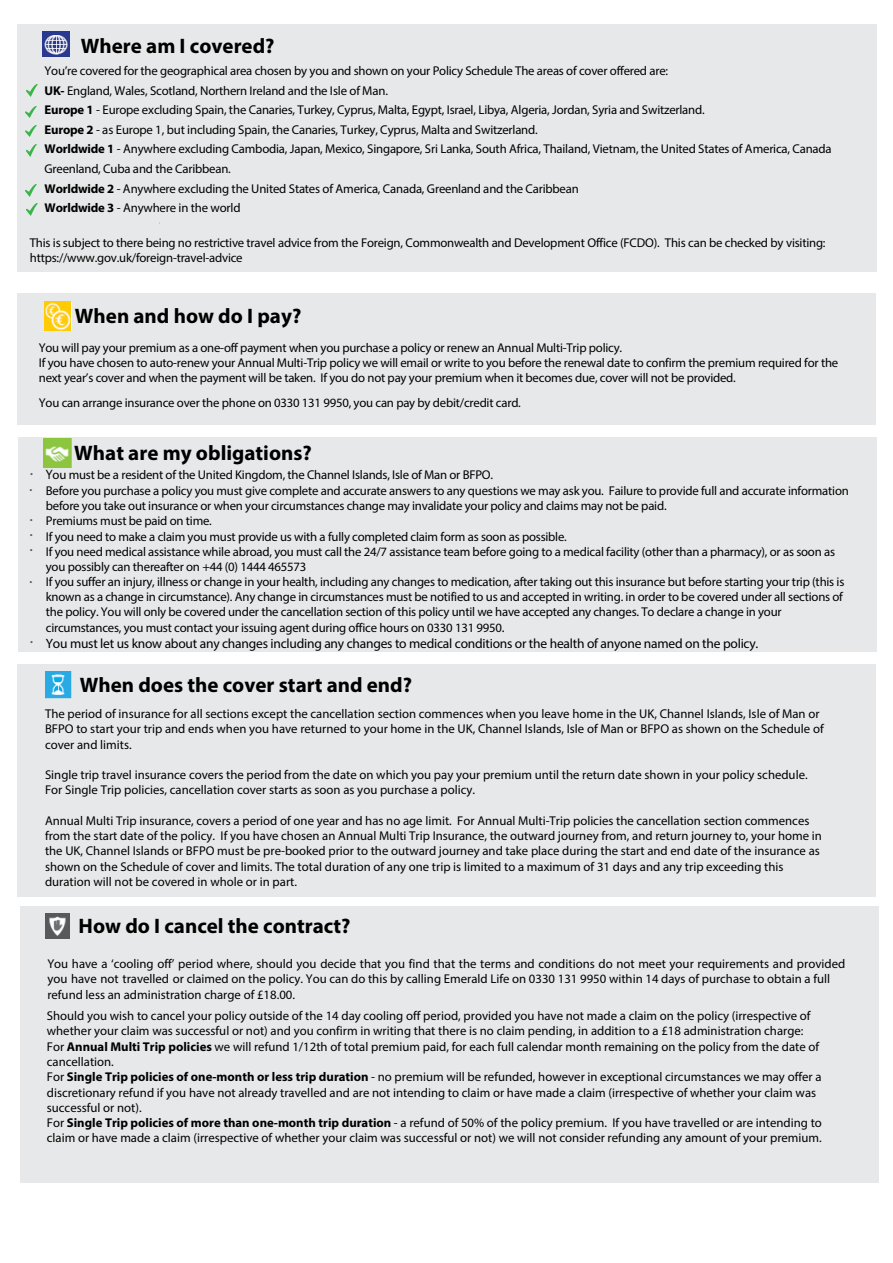
<style>
.page{position:relative;width:893px;height:1263px;background:#fff}
.page>*{position:absolute;margin:0;border:0;box-sizing:border-box;transform-origin:0 0}
.t1{font:700 21px "Myriad Pro";color:#000}
.t2{font:14.25px/29.1px "Proba Pro";color:#575756}
.t3{font:13.5px "Myriad Pro";letter-spacing:-.015em;color:#000}
.t4{font:12.75px/15.3px "Myriad Pro";color:#000}
.s1{font-weight:700}
.s2{font-family:"Proba Pro";font-size:14.25px;color:#575756}
.s3{font-family:"Arial Narrow"}
.s4{font-size:13.5px}
</style>
<div class="page">
<div style="left:17px;top:24px;width:860px;height:247px;background:#e7e8e9"></div>
<div style="left:18px;top:438px;width:859px;height:214px;background:#e7e8e9"></div>
<div style="left:17px;top:293px;width:859px;height:132px;background:#e7e8e9"></div>
<div style="left:17px;top:664px;width:859px;height:232px;background:#e7e8e9"></div>
<div style="left:20px;top:906px;width:858px;height:277px;background:#e7e8e9"></div>
<img style="left:43px;top:438px;width:29px;height:29px">
<img style="left:44px;top:302px;width:28px;height:28px">
<img style="left:42px;top:31px;width:27px;height:25px">
<img style="left:45px;top:672px;width:27px;height:26px">
<img style="left:45px;top:914px;width:25px;height:24px">
<svg style="left:26px;top:106px;width:10px;height:12px"></svg>
<svg style="left:26px;top:125px;width:11px;height:12px"></svg>
<svg style="left:26px;top:145px;width:11px;height:12px"></svg>
<svg style="left:26px;top:185px;width:11px;height:11px"></svg>
<svg style="left:27px;top:203px;width:11px;height:12px"></svg>
<svg style="left:26px;top:85px;width:11px;height:12px"></svg>
<h1 class="t1" style="left:81px;top:32px;width:195px">Where am I covered?</h1>
<p class="t4" style="left:45px;top:61px;width:789px;line-height:19.5px">You’re covered for the geographical area chosen by you and shown on your Policy Schedule The areas of cover offered are:<br><span class="s1">UK-</span> England, Wales, Scotland, Northern Ireland and the Isle of Man.<br><span class="s1">Europe 1</span> - Europe excluding Spain, the Canaries, Turkey, Cyprus, Malta, Egypt, Israel, Libya, Algeria, Jordan, Syria and Switzerland.<br><span class="s1">Europe 2</span> - as Europe 1, but including Spain, the Canaries, Turkey, Cyprus, Malta and Switzerland.<br><span class="s1">Worldwide 1</span> - Anywhere excluding Cambodia, Japan, Mexico, Singapore, Sri Lanka, South Africa, Thailand, Vietnam, the United States of America, Canada Greenland, Cuba and the Caribbean.<br><span class="s1">Worldwide 2</span> - Anywhere excluding the United States of America, Canada, Greenland and the Caribbean<br><span class="s1">Worldwide 3</span> - Anywhere in the world</p>
<p class="t4" style="left:30px;top:235px;width:797px">This is subject to there being no restrictive travel advice from the Foreign, Commonwealth and Development Office (FCDO). This can be checked by visiting: https://www.gov.uk/foreign-travel-advice</p>
<h1 class="t1" style="left:75px;top:302px;width:228px">When and how do I pay?</h1>
<p class="t4" style="left:39px;top:340px;width:801px;line-height:14.7px">You will pay your premium as a one-off payment when you purchase a policy or renew an Annual Multi-Trip policy.<br>If you have chosen to auto-renew your Annual Multi-Trip policy we will email or write to you before the renewal date to confirm the premium required for the next year’s cover and when the payment will be taken. If you do not pay your premium when it becomes due, cover will not be provided.</p>
<p class="t4" style="left:39px;top:395px;width:483px">You can arrange insurance over the phone on 0330 131 9950, you can pay by debit/credit card.</p>
<h1 class="t1" style="left:74px;top:439px;width:239px">What are my obligations?</h1>
<p class="t4" style="left:46px;top:467px;width:804px;text-indent:-16px"><span class="s2">•</span> <span class="s3">Y</span>ou must be a resident of the United Kingdom, the Channel Islands, Isle of Man or BFPO.<br>Before you purchase a policy you must give complete and accurate answers to any questions we may ask you. Failure to provide full and accurate information before you take out insurance or when your circumstances change may invalidate your policy and claims may not be paid.<br>Premiums must be paid on time.<br>If you need to make a claim you must provide us with a fully completed claim form as soon as possible.<br>If you need medical assistance while abroad, you must call the 24/7 assistance team before going to a medical facility (other than a pharmacy), or as soon as you possibly can thereafter on +44 (0) 1444 465573<br>If you suffer an injury, illness or change in your health, including any changes to medication, after taking out this insurance but before starting your trip (this is known as a change in circumstance). Any change in circumstances must be notified to us and accepted in writing. in order to be covered under all sections of the policy. You will only be covered under the cancellation section of this policy until we have accepted any changes. To declare a change in your circumstances, you must contact your issuing agent during office hours on 0330 131 9950<span class="s4">.</span></p>
<p class="t3" style="left:46px;top:635px;width:714px">You must let us know about any changes including any changes to medical conditions or the health of anyone named on the policy.</p>
<p class="t2" style="left:29px;top:474px;width:6px">• •</p>
<p class="t2" style="left:29px;top:527px;width:5px;line-height:14.2px">• •</p>
<p class="t2" style="left:29px;top:566px;width:5px">•</p>
<p class="t2" style="left:30px;top:626px;width:5px">•</p>
<h1 class="t1" style="left:80px;top:671px;width:334px">When does the cover start and end?</h1>
<p class="t4" style="left:45px;top:706px;width:780px">The period of insurance for all sections except the cancellation section commences when you leave home in the UK, Channel Islands, Isle of Man or<br>BFPO to start your trip and ends when you have returned to your home in the UK, Channel Islands, Isle of Man or BFPO as shown on the Schedule of cover and limits.</p>
<p class="t4" style="left:45px;top:767px;width:764px">Single trip travel insurance covers the period from the date on which you pay your premium until the return date shown in your policy schedule.<br>For Single Trip policies, cancellation cover starts as soon as you purchase a policy.</p>
<p class="t4" style="left:45px;top:812px;width:778px">Annual Multi Trip insurance, covers a period of one year and has no age limit. For Annual Multi-Trip policies the cancellation section commences from the start date of the policy. If you have chosen an Annual Multi Trip Insurance, the outward journey from, and return journey to, your home in the UK, Channel Islands or BFPO must be pre-booked prior to the outward journey and take place during the start and end date of the insurance as shown on the Schedule of cover and limits. The total duration of any one trip is limited to a maximum of 31 days and any trip exceeding this duration will not be covered in whole or in part.</p>
<h1 class="t1" style="left:79px;top:912px;width:273px">How do I cancel the contract?</h1>
<p class="t4" style="left:47px;top:956px;width:799px">You have a ‘cooling off’ period where, should you decide that you find that the terms and conditions do not meet your requirements and provided you have not travelled or claimed on the policy. You can do this by calling Emerald Life on 0330 131 9950 within 14 days of purchase to obtain a full refund less an administration charge of £18.00.</p>
<p class="t4" style="left:47px;top:1008px;width:777px">Should you wish to cancel your policy outside of the 14 day cooling off period, provided you have not made a claim on the policy (irrespective of whether your claim was successful or not) and you confirm in writing that there is no claim pending, in addition to a £18 administration charge:<br>For <span class="s1">Annual Multi Trip policies</span> we will refund 1/12th of total premium paid, for each full calendar month remaining on the policy from the date of cancellation.<br>For <span class="s1">Single Trip policies of one-month or less trip duration</span> - no premium will be refunded, however in exceptional circumstances we may offer a discretionary refund if you have not already travelled and are not intending to claim or have made a claim (irrespective of whether your claim was successful or not).<br>For <span class="s1">Single Trip policies of more than one-month trip duration</span> - a refund of 50% of the policy premium. If you have travelled or are intending to claim or have made a claim (irrespective of whether your claim was successful or not) we will not consider refunding any amount of your premium.</p>
</div>
